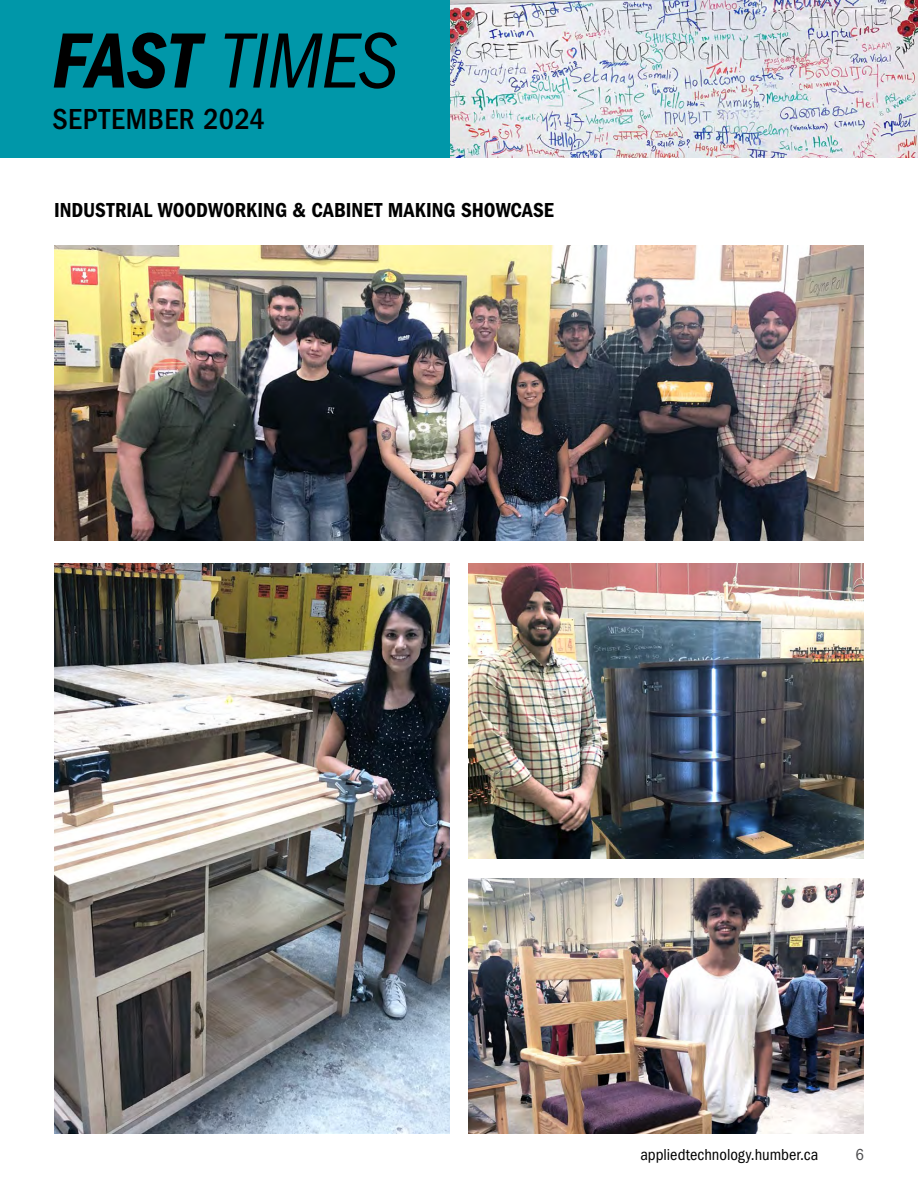
<style>
.page{position:relative;width:918px;height:1188px;background:#fff}
.page>*{position:absolute;margin:0;border:0;box-sizing:border-box;transform-origin:0 0}
.t1{font:italic condensed 81px "ITC Franklin Gothic Std";letter-spacing:-.015em;color:#000}
.t2{font:500 condensed 30px "ITC Franklin Gothic Std";letter-spacing:.02em;color:#000}
.t3{font:21px "ITC Franklin Gothic Std Dm Cd";color:#000}
.t4{font:condensed 16.5px "ITC Franklin Gothic Std";color:#000}
.t5{font:condensed 16.5px "ITC Franklin Gothic Std";color:#4d4d4f}
.s1{font-family:"ITC Franklin Gothic Std Dm Cd It";font-style:normal;font-stretch:normal}
</style>
<div class="page">
<div style="left:0;top:0;width:450px;height:158px;background:#0097a9"></div>
<img style="left:450px;top:0;width:468px;height:158px">
<img style="left:468px;top:563px;width:396px;height:295px">
<img style="left:468px;top:879px;width:396px;height:255px">
<img style="left:54px;top:246px;width:810px;height:295px">
<img style="left:54px;top:563px;width:396px;height:571px">
<h1 class="t1" style="left:52px;top:15px;width:348px"><span class="s1">FAST</span> TIMES</h1>
<h2 class="t2" style="left:52px;top:102px;width:214px">SEPTEMBER 2024</h2>
<p class="t3" style="left:54px;top:198px;width:501px">INDUSTRIAL WOODWORKING &amp; CABINET MAKING SHOWCASE</p>
<p class="t4" style="left:640px;top:1146px;width:180px">appliedtechnology.humber.ca</p>
<p class="t5" style="left:856px;top:1146px;width:10px">6</p>
</div>
